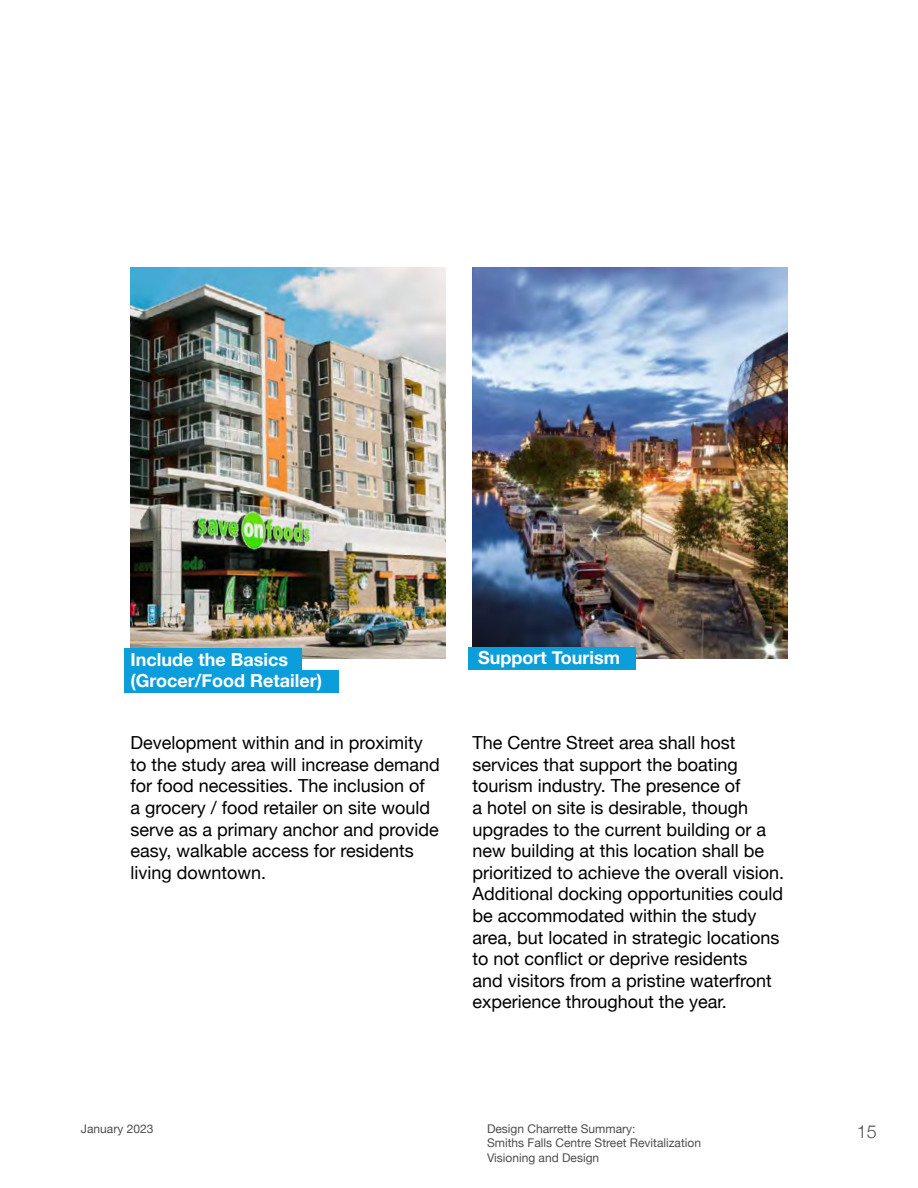
<style>
.page{position:relative;width:918px;height:1188px;background:#fff}
.page>*{position:absolute;margin:0;border:0;box-sizing:border-box;transform-origin:0 0}
.t1{font:18px/21.6px "Helvetica Neue";color:#000101}
.t2{font:700 18px/21.6px "Helvetica Neue";color:#fff}
.t3{font:300 18px "Helvetica Neue";color:#4d4d4f}
.t4{font:12px/14.4px "Helvetica Neue";color:#4d4d4f}
</style>
<div class="page">
<img style="left:472px;top:268px;width:316px;height:391px">
<div style="left:468px;top:647px;width:168px;height:23px;background:#0c9eda"></div>
<img style="left:130px;top:268px;width:316px;height:391px">
<div style="left:124px;top:648px;width:178px;height:22px;background:#0c9eda"></div>
<div style="left:124px;top:670px;width:215px;height:23px;background:#0c9eda"></div>
<p class="t2" style="left:130px;top:648px;width:193px">Include the Basics (Grocer/Food Retailer)</p>
<p class="t1" style="left:130px;top:732px;width:311px">Development within and in proximity to the study area will increase demand for food necessities. The inclusion of<br>a grocery / food retailer on site would serve as a primary anchor and provide easy, walkable access for residents living downtown.</p>
<p class="t2" style="left:478px;top:647px;width:143px">Support Tourism</p>
<p class="t1" style="left:472px;top:732px;width:313px">The Centre Street area shall host services that support the boating tourism industry. The presence of<br>a hotel on site is desirable, though upgrades to the current building or a new building at this location shall be prioritized to achieve the overall vision.<br>Additional docking opportunities could be accommodated within the study area, but located in strategic locations to not conflict or deprive residents<br>and visitors from a pristine waterfront experience throughout the year.</p>
<p class="t4" style="left:81px;top:1122px;width:74px">January 2023</p>
<p class="t4" style="left:487px;top:1121px;width:150px">Design Charrette Summary:</p>
<p class="t3" style="left:857px;top:1120px;width:22px">15</p>
<p class="t4" style="left:487px;top:1136px;width:216px">Smiths Falls Centre Street Revitalization<br>Visioning and Design</p>
</div>
